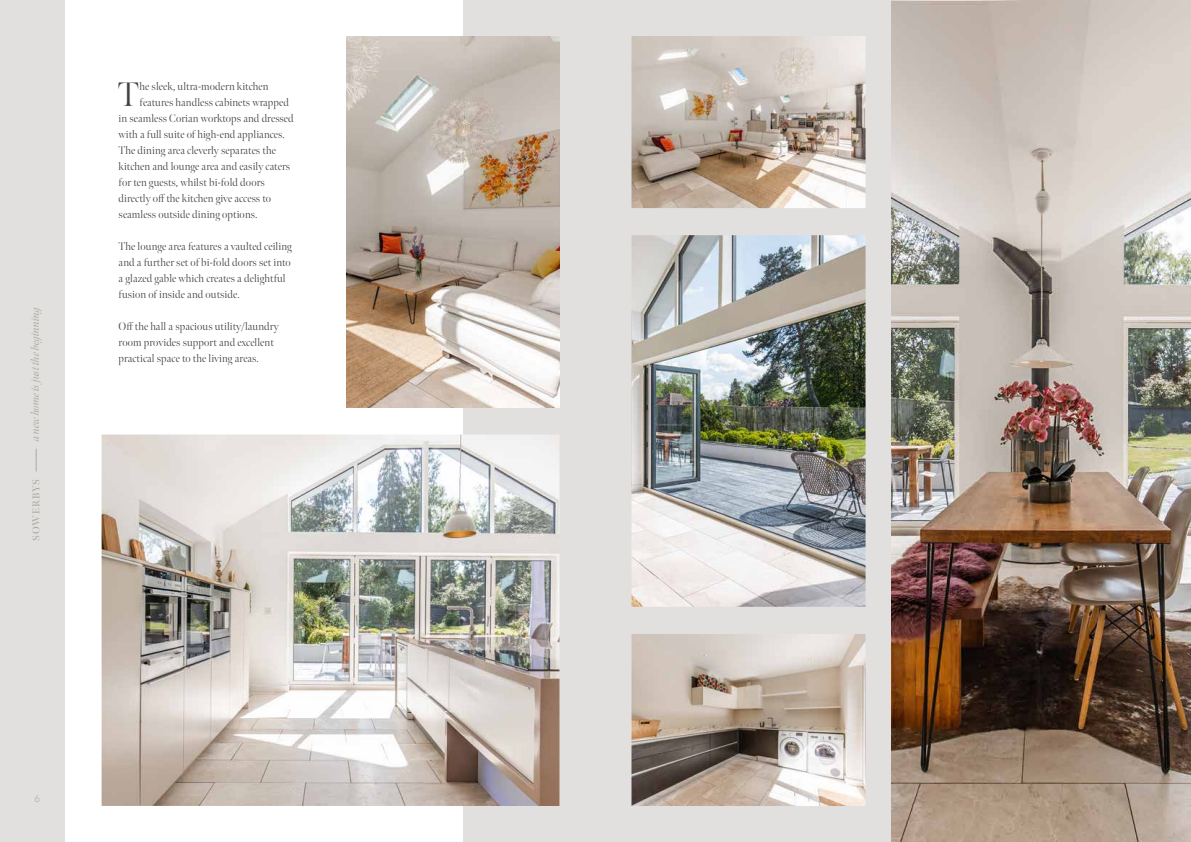
<style>
.page{position:relative;width:1191px;height:842px;background:#fff}
.page>*{position:absolute;margin:0;border:0;box-sizing:border-box;transform-origin:0 0}
.t1{font:300 34px "Meno Banner";color:#434141}
.t2{font:300 11px/16px "Meno Banner";letter-spacing:.01em;color:#434141}
.t3{font:italic 11px "Meno Banner";letter-spacing:-.01em;color:#ada8a0}
.t4{font:600 10px "Meno Banner";letter-spacing:.08em;color:#ada8a0}
.t5{font:300 10px "Quasimoda";color:#ada8a0}
</style>
<div class="page">
<div style="left:0;top:0;width:595px;height:842px;background:#e2e0df"></div>
<div style="left:595px;top:0;width:596px;height:842px;background:#e2e0df"></div>
<svg style="left:36px;top:449px;width:1px;height:22px"></svg>
<img style="left:891px;top:0;width:300px;height:842px">
<div style="left:66px;top:0;width:396px;height:842px;background:#fff"></div>
<img style="left:102px;top:434px;width:457px;height:372px">
<img style="left:631px;top:36px;width:234px;height:172px">
<img style="left:631px;top:634px;width:234px;height:172px">
<img style="left:631px;top:235px;width:234px;height:372px">
<img style="left:346px;top:36px;width:213px;height:371px">
<p class="t3" style="left:29px;top:441px;width:138px;rotate:-90deg">a new home is just the beginning</p>
<p class="t4" style="left:30px;top:541px;width:63px;rotate:-90deg">SOWERBYS</p>
<h1 class="t1" style="left:118px;top:74px;width:23px">T</h1>
<p class="t2" style="left:140px;top:78px;width:130px">he sleek, ultra-modern kitchen</p>
<p class="t2" style="left:140px;top:94px;width:151px">features handless cabinets wrapped</p>
<p class="t2" style="left:119px;top:110px;width:177px">in seamless Corian worktops and dressed</p>
<p class="t2" style="left:119px;top:126px;width:168px">with a full suite of high-end appliances.</p>
<p class="t2" style="left:119px;top:142px;width:159px">The dining area cleverly separates the</p>
<p class="t2" style="left:119px;top:158px;width:173px">kitchen and lounge area and easily caters</p>
<p class="t2" style="left:119px;top:174px;width:148px">for ten guests, whilst bi-fold doors</p>
<p class="t2" style="left:119px;top:190px;width:154px">directly off the kitchen give access to</p>
<p class="t2" style="left:119px;top:206px;width:140px">seamless outside dining options.</p>
<p class="t2" style="left:119px;top:238px;width:175px">The lounge area features a vaulted ceiling and a further set of bi-fold doors set into a glazed gable which creates a delightful fusion of inside and outside.</p>
<p class="t2" style="left:119px;top:318px;width:162px">Off the hall a spacious utility/laundry room provides support and excellent practical space to the living areas.</p>
<p class="t5" style="left:35px;top:791px;width:7px">6</p>
</div>
